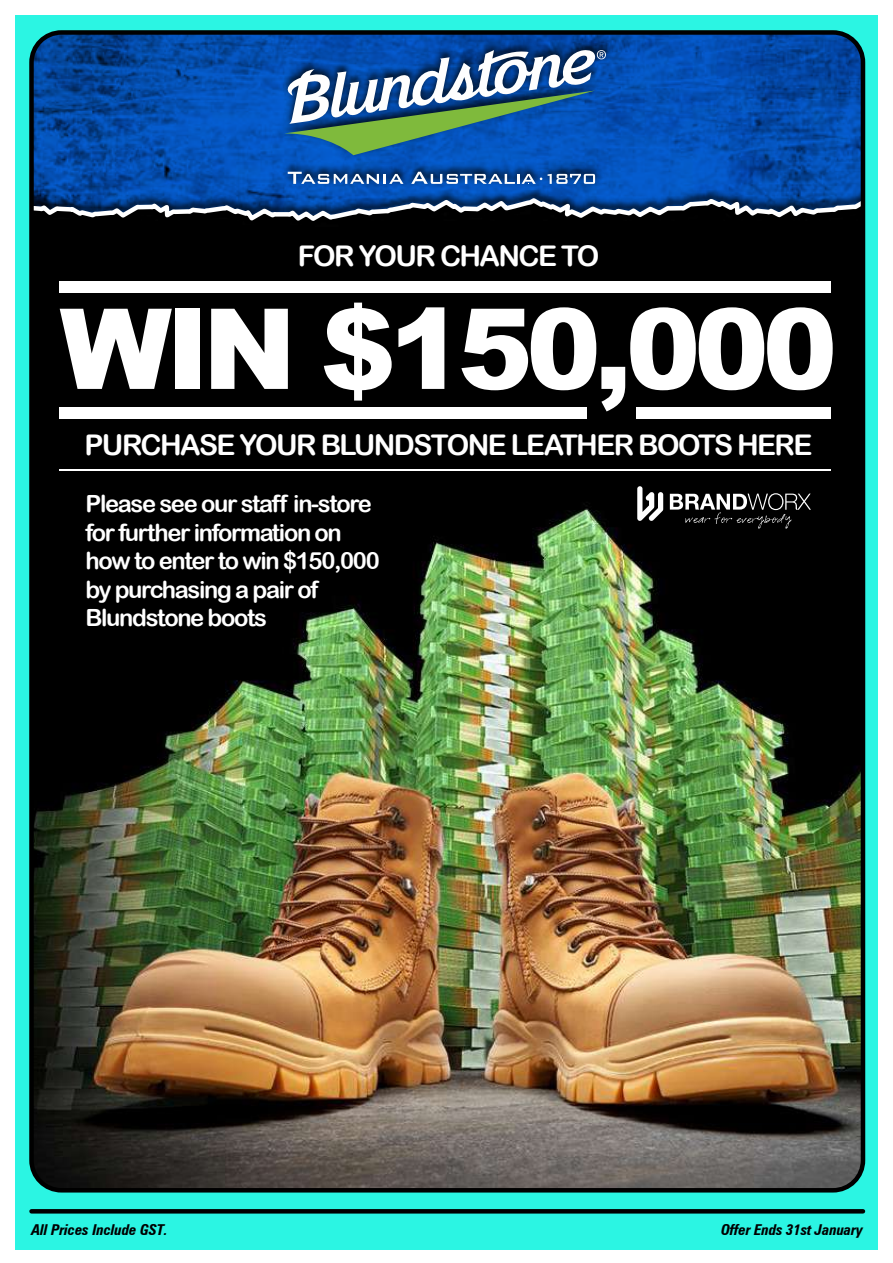
<style>
.page{position:relative;width:893px;height:1263px;background:#fff}
.page>*{position:absolute;margin:0;border:0;box-sizing:border-box;transform-origin:0 0}
.t1{font:900 112.05px "Arial";letter-spacing:-.055em;color:#fff}
.t2{font:28.5px "Arial Rounded MT Bold";letter-spacing:-.055em;color:#fff}
.t3{font:23.7px/28.5px "Arial Rounded MT Bold";letter-spacing:-.055em;color:#fff}
.t4{font:italic 700 condensed 15px "Zurich BT";letter-spacing:-.01em;color:#000}
</style>
<div class="page">
<div style="left:15px;top:15px;width:863px;height:1235px;background:#2bf5e3"></div>
<svg style="left:32px;top:1209px;width:831px;height:4px;fill:#000"></svg>
<div style="left:32px;top:32px;width:831px;height:1158px;background:#000;border-radius:30px"></div>
<img style="left:34px;top:407px;width:826px;height:783px">
<img style="left:34px;top:35px;width:826px;height:156px">
<img style="left:274px;top:36px;width:342px;height:153px">
<svg style="left:281px;top:49px;width:325px;height:106px"></svg>
<svg style="left:288px;top:172px;width:115px;height:12px"></svg>
<svg style="left:411px;top:172px;width:184px;height:12px"></svg>
<div style="left:60px;top:281px;width:771px;height:12px;background:#fff"></div>
<div style="left:60px;top:407px;width:527px;height:12px;background:#fff"></div>
<div style="left:636px;top:407px;width:195px;height:12px;background:#fff"></div>
<svg style="left:34px;top:191px;width:826px;height:30px"></svg>
<svg style="left:637px;top:486px;width:26px;height:35px"></svg>
<svg style="left:670px;top:493px;width:141px;height:36px"></svg>
<hr style="left:60px;top:469px;width:771px;height:2px;background:#fff">
<p class="t2" style="left:298px;top:239px;width:303px">FOR YOUR CHANCE TO</p>
<h1 class="t1" style="left:60px;top:268px;width:779px">WIN $150,000</h1>
<p class="t2" style="left:85px;top:428px;width:729px">PURCHASE YOUR BLUNDSTONE LEATHER BOOTS HERE</p>
<p class="t3" style="left:86px;top:489px;width:296px">Please see our staff in-store for further information on how to enter to win $150,000 by purchasing a pair of<br>Blundstone boots</p>
<p class="t4" style="left:32px;top:1221px;width:138px">All Prices Include GST.</p>
<p class="t4" style="left:721px;top:1221px;width:143px">Offer Ends 31st January</p>
</div>
